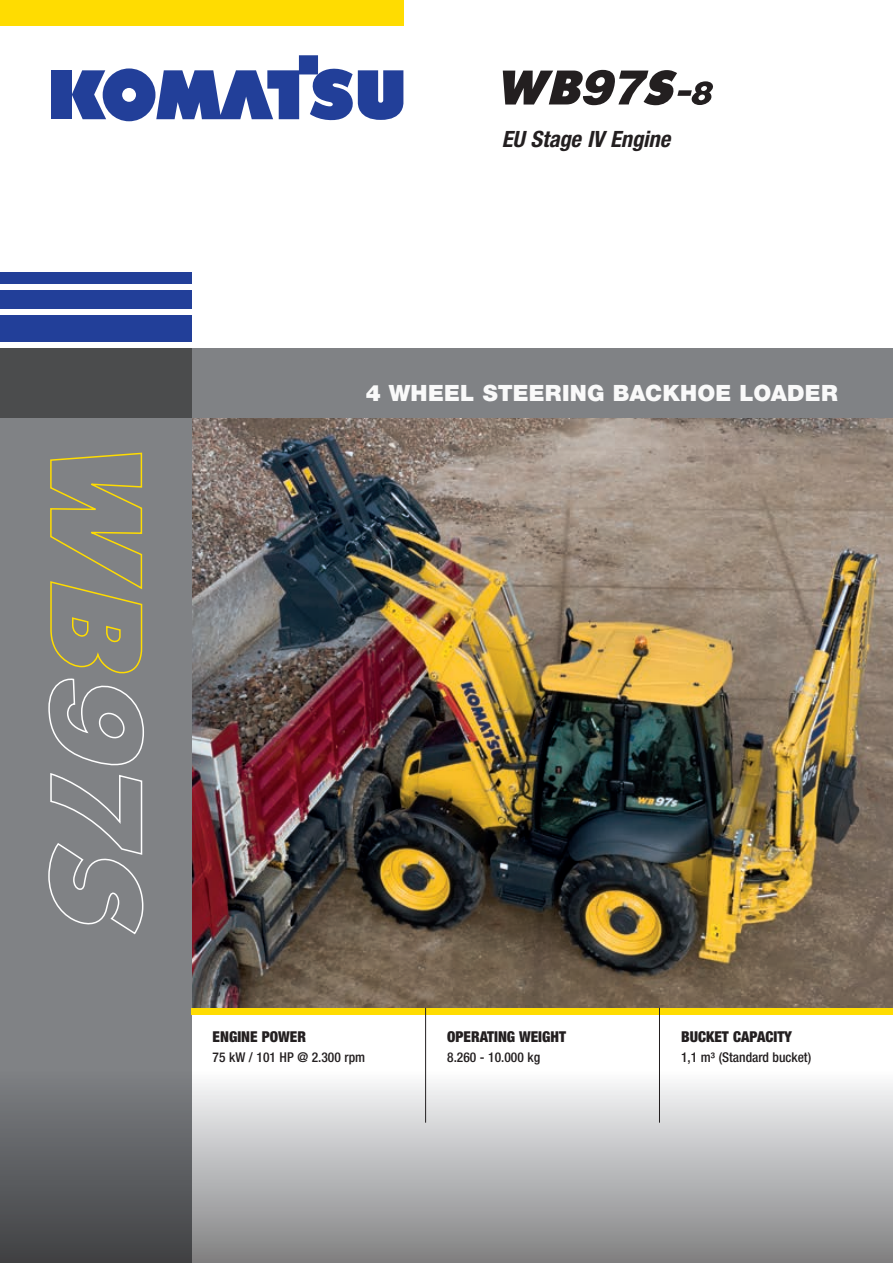
<style>
.page{position:relative;width:893px;height:1263px;background:#fff}
.page>*{position:absolute;margin:0;border:0;box-sizing:border-box;transform-origin:0 0}
.t1{font:900 22.5px "Helvetica Neue LT Pro";letter-spacing:.01em;color:#fff}
.t2{font:italic 700 condensed 22.5px "Helvetica Neue LT Pro";letter-spacing:-.005em;color:#231f20}
.t3{font:900 condensed 15px "Helvetica Neue LT Pro";color:#231f20}
.t4{font:500 condensed 13.5px "Helvetica Neue LT Pro";color:#231f20}
</style>
<div class="page">
<img style="left:192px;top:418px;width:701px;height:590px">
<div style="left:0;top:349px;width:192px;height:914px;background:#808285"></div>
<div style="left:0;top:316px;width:192px;height:26px;background:#223f99"></div>
<div style="left:0;top:290px;width:192px;height:19px;background:#223f99"></div>
<div style="left:0;top:272px;width:192px;height:12px;background:#223f99"></div>
<div style="left:0;top:0;width:404px;height:26px;background:#ffdc01"></div>
<div style="left:51px;top:70px;width:21px;height:49px;background:#223f99"></div>
<svg style="left:72px;top:55px;width:331px;height:66px"></svg>
<div style="left:191px;top:1008px;width:702px;height:6px;background:#ffdc01"></div>
<div style="left:0;top:349px;width:893px;height:69px;background:#808285"></div>
<div style="left:0;top:349px;width:192px;height:69px;background:#4b4c4d"></div>
<svg style="left:0;top:1071px;width:893px;height:192px;background:#a8a9aa"></svg>
<hr style="left:425px;top:1008px;width:1px;height:115px;background:#231f20">
<hr style="left:659px;top:1008px;width:1px;height:115px;background:#231f20">
<svg style="left:48px;top:452px;width:96px;height:483px"></svg>
<svg style="left:503px;top:70px;width:210px;height:35px"></svg>
<h1 class="t2" style="left:502px;top:125px;width:170px">EU Stage IV Engine</h1>
<h1 class="t1" style="left:365px;top:379px;width:474px">4 WHEEL STEERING BACKHOE LOADER</h1>
<p class="t3" style="left:213px;top:1028px;width:95px">ENGINE POWER</p>
<p class="t4" style="left:213px;top:1049px;width:154px">75 kW / 101 HP @ 2.300 rpm</p>
<p class="t3" style="left:447px;top:1028px;width:120px">OPERATING WEIGHT</p>
<p class="t4" style="left:447px;top:1049px;width:94px">8.260 - 10.000 kg</p>
<p class="t3" style="left:681px;top:1028px;width:112px">BUCKET CAPACITY</p>
<p class="t4" style="left:681px;top:1049px;width:132px">1,1 m³ (Standard bucket)</p>
</div>
